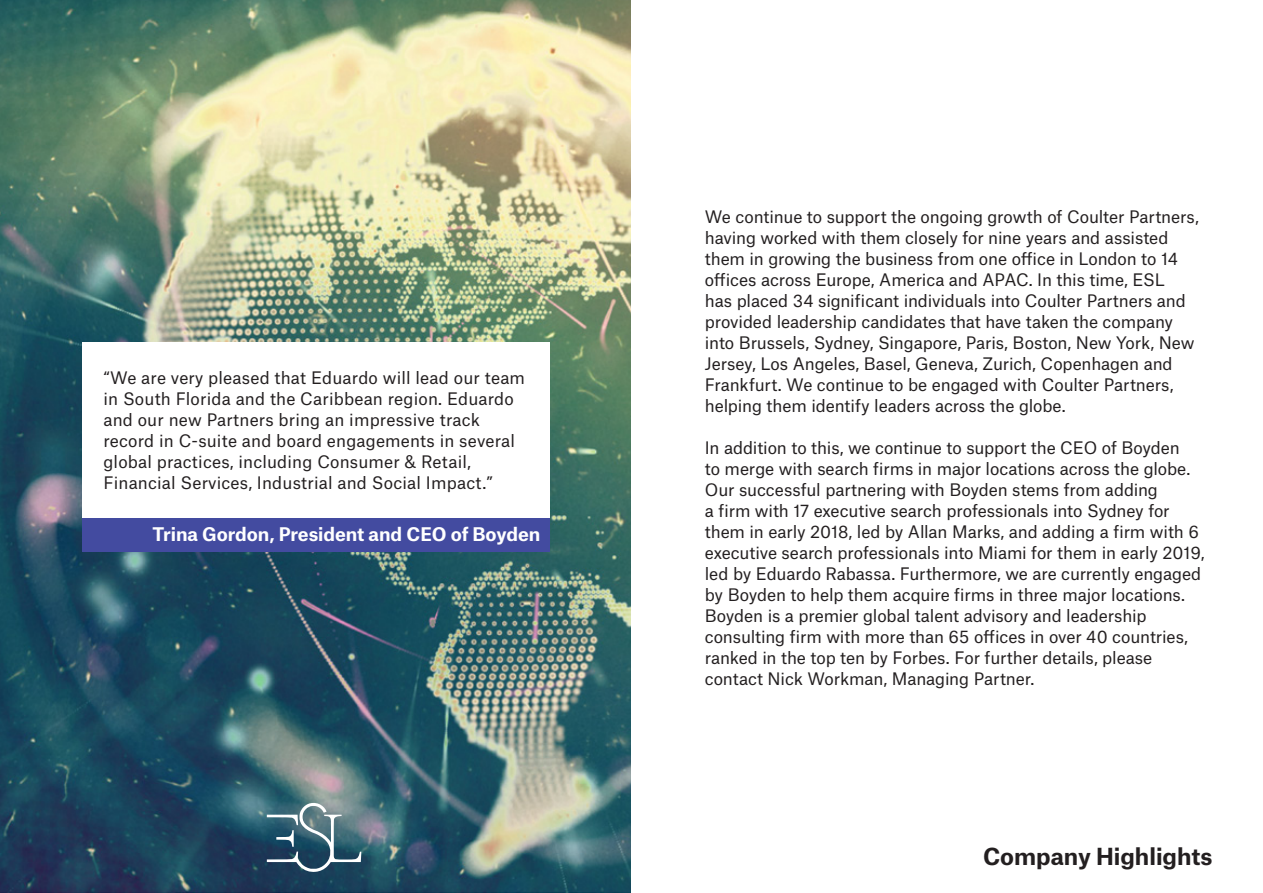
<style>
.page{position:relative;width:1263px;height:893px;background:#fff}
.page>*{position:absolute;margin:0;border:0;box-sizing:border-box;transform-origin:0 0}
.t1{font:700 22.5px "Atlas Grotesk";color:#231f20}
.t2{font:700 18px "Atlas Grotesk";letter-spacing:-.005em;color:#fff}
.t3{font:16.5px/21px "Atlas Grotesk";letter-spacing:-.005em;color:#231f20}
</style>
<div class="page">
<img style="left:0;top:0;width:631px;height:893px">
<svg style="left:267px;top:803px;width:94px;height:69px;background:#527383"></svg>
<div style="left:82px;top:517px;width:467px;height:35px;background:#434ba0"></div>
<div style="left:82px;top:342px;width:467px;height:175px;background:#fff"></div>
<p class="t3" style="left:103px;top:365px;width:423px">“We are very pleased that Eduardo will lead our team in South Florida and the Caribbean region. Eduardo and our new Partners bring an impressive track record in C-suite and board engagements in several global practices, including Consumer &amp; Retail, Financial Services, Industrial and Social Impact.”</p>
<p class="t2" style="left:152px;top:519px;width:389px">Trina Gordon, President and CEO of Boyden</p>
<p class="t3" style="left:705px;top:205px;width:495px">We continue to support the ongoing growth of Coulter Partners, having worked with them closely for nine years and assisted them in growing the business from one office in London to 14 offices across Europe, America and APAC. In this time, ESL<br>has placed 34 significant individuals into Coulter Partners and provided leadership candidates that have taken the company into Brussels, Sydney, Singapore, Paris, Boston, New York, New Jersey, Los Angeles, Basel, Geneva, Zurich, Copenhagen and Frankfurt. We continue to be engaged with Coulter Partners, helping them identify leaders across the globe.</p>
<p class="t3" style="left:705px;top:436px;width:501px">In addition to this, we continue to support the CEO of Boyden<br>to merge with search firms in major locations across the globe.<br>Our successful partnering with Boyden stems from adding<br>a firm with 17 executive search professionals into Sydney for them in early 2018, led by Allan Marks, and adding a firm with 6 executive search professionals into Miami for them in early 2019, led by Eduardo Rabassa. Furthermore, we are currently engaged by Boyden to help them acquire firms in three major locations.<br>Boyden is a premier global talent advisory and leadership consulting firm with more than 65 offices in over 40 countries, ranked in the top ten by Forbes. For further details, please contact Nick Workman, Managing Partner.</p>
<p class="t1" style="left:983px;top:838px;width:231px">Company Highlights</p>
</div>
